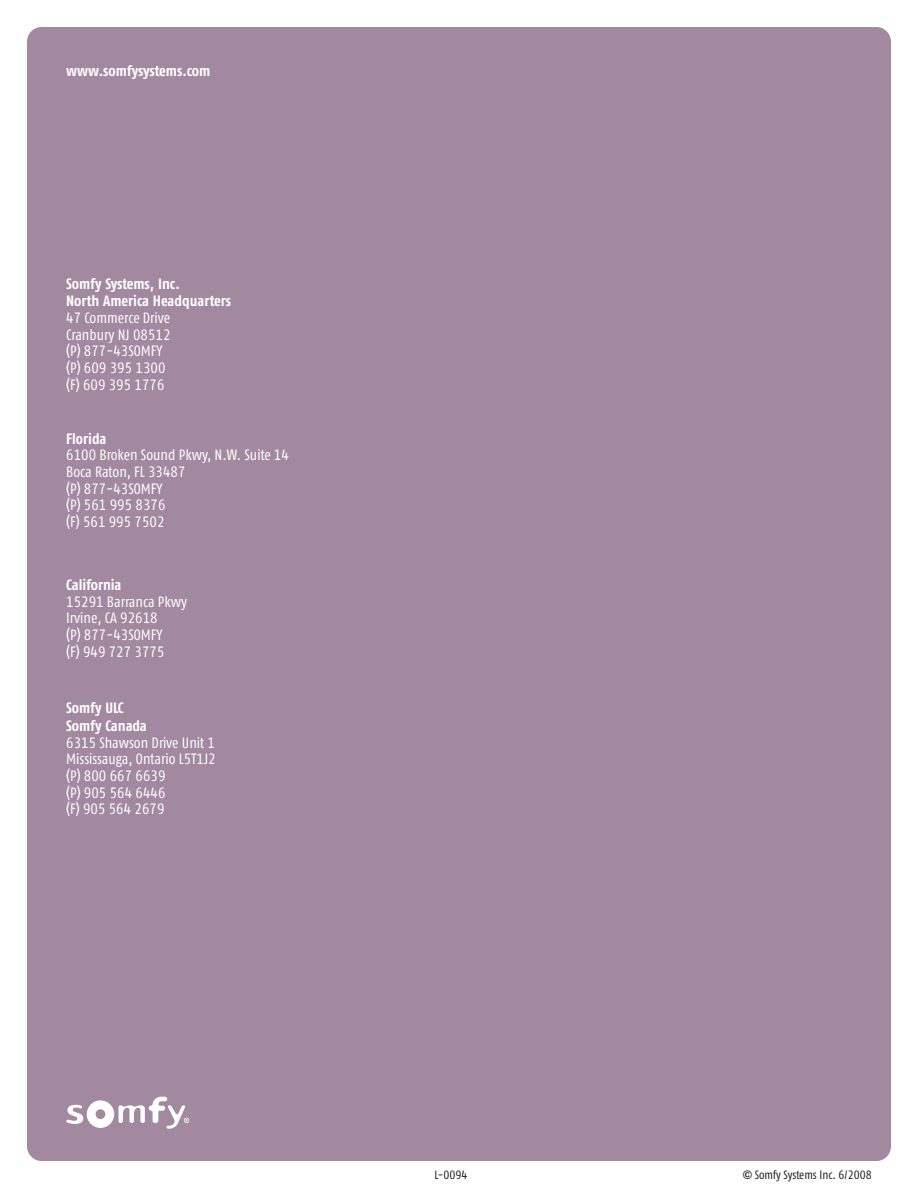
<style>
.page{position:relative;width:918px;height:1188px;background:#fff}
.page>*{position:absolute;margin:0;border:0;box-sizing:border-box;transform-origin:0 0}
.t1{font:15px/16.6px "Fago Co Regular Tf";color:#fff}
.t2{font:15px/17.1px "Fago Co Bold Tf";color:#fff}
.t3{font:12px "Fago Co Regular Tf";color:#231f20}
.s1{font-family:"Swiss 911 BT Extra Compressed"}
</style>
<div class="page">
<div style="left:27px;top:27px;width:864px;height:1134px;background:#a2899f;border-radius:15px"></div>
<svg style="left:66px;top:1097px;width:123px;height:32px"></svg>
<p class="t2" style="left:66px;top:64px;width:146px">www.somfysystems.com</p>
<p class="t2" style="left:66px;top:277px;width:166px">Somfy Systems, Inc.<br>North America Headquarters</p>
<p class="t1" style="left:66px;top:311px;width:106px">47 Commerce Drive<br>Cranbury NJ 08512 (P) 877-43SOMFY (P) 609 395 1300 (F) 609 395 1776</p>
<p class="t2" style="left:66px;top:431px;width:42px">Florida</p>
<p class="t1" style="left:66px;top:448px;width:224px">6100 Broken Sound Pkwy, N.W. Suite 14<br>Boca Raton, FL 33487<br>(P) 877-43SOMFY<br>(P) 561 995 8376<br>(F) 561 995 7502</p>
<p class="t2" style="left:66px;top:577px;width:57px">California</p>
<p class="t1" style="left:66px;top:595px;width:122px">15291 Barranca Pkwy<br>Irvine, CA 92618<br>(P) 877-43SOMFY<br>(F) 949 727 3775</p>
<p class="t2" style="left:66px;top:701px;width:82px">Somfy ULC<br>Somfy Canada</p>
<p class="t1" style="left:66px;top:735px;width:151px">6315 Shawson Drive Unit 1<br>Mississauga, Ontario L5T1J2 (P) 800 667 6639<br>(P) 905 564 6446<br>(F) 905 564 2679</p>
<p class="t3" style="left:434px;top:1170px;width:34px">L-0094</p>
<p class="t3" style="left:742px;top:1170px;width:131px"><span class="s1">©</span> Somfy Systems Inc. 6/2008</p>
</div>
